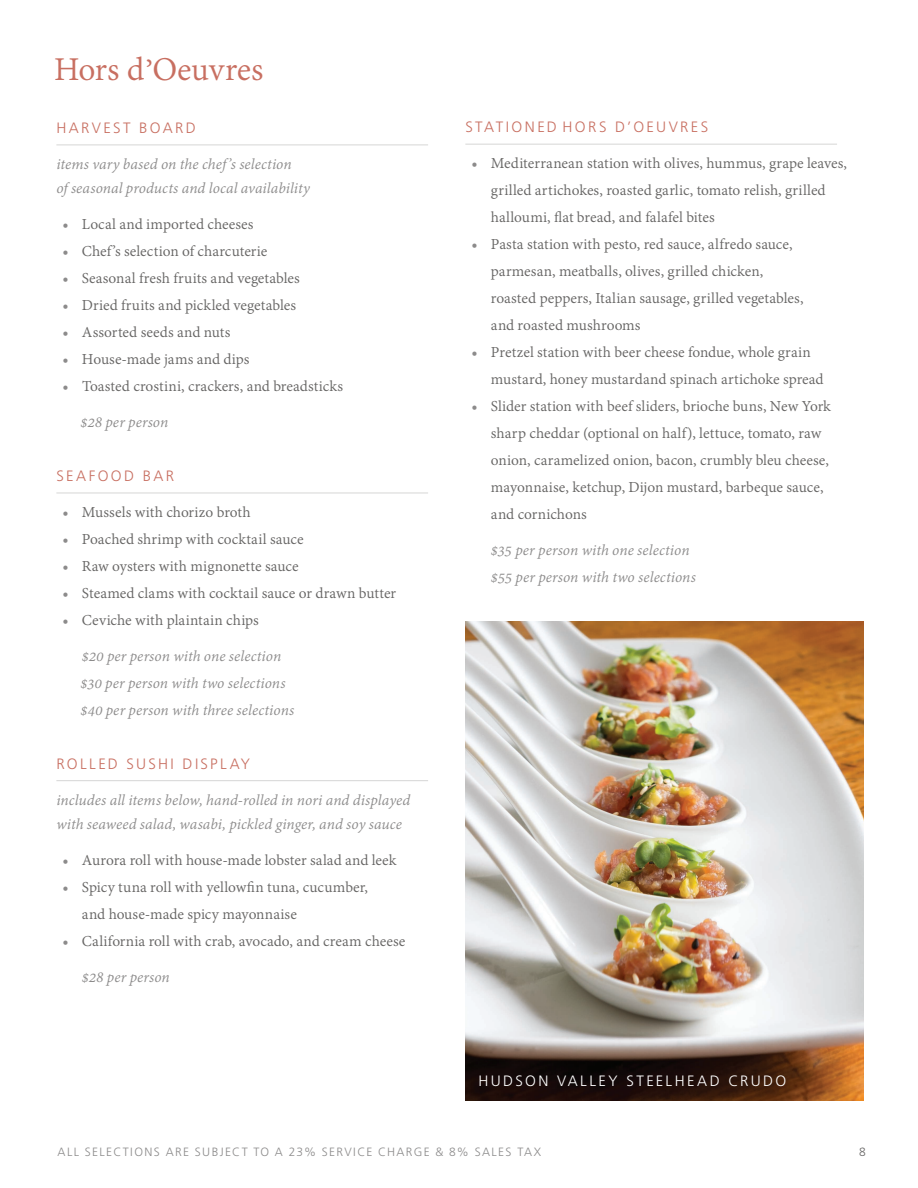
<style>
.page{position:relative;width:918px;height:1188px;background:#fff}
.page>*{position:absolute;margin:0;border:0;box-sizing:border-box;transform-origin:0 0}
.t1{font:36px "Adobe Devanagari";letter-spacing:-.01em;color:#c86f61}
.t2{font:16.5px/27px "Adobe Devanagari";letter-spacing:.005em;color:#666564}
.t3{font:italic 16.5px/24px "Adobe Devanagari";color:#8c8b8b}
.t4{font:300 15px "Frutiger LT Std";letter-spacing:.16em;color:#c86f61}
.t5{font:300 15px "Frutiger LT Pro";letter-spacing:.16em;color:#fff}
.t6{font:300 12px "Frutiger LT Std";letter-spacing:.115em;color:#8c8b8b}
.t7{font:300 12px "Frutiger LT Std";color:#666564}
.s1{color:#8c8b8b}
.s2{font-style:italic;color:#8c8b8b}
.s3{font-style:normal}
.s4{font-style:normal;color:#666564}
</style>
<div class="page">
<hr style="left:56px;top:145px;width:372px;height:1px;background:#d6d6d5">
<hr style="left:56px;top:493px;width:372px;height:1px;background:#d6d6d5">
<hr style="left:56px;top:780px;width:372px;height:1px;background:#d6d6d5">
<img style="left:465px;top:622px;width:399px;height:478px">
<hr style="left:465px;top:144px;width:372px;height:1px;background:#d6d6d5">
<h1 class="t1" style="left:54px;top:49px;width:211px">Hors d’Oeuvres</h1>
<p class="t4" style="left:56px;top:119px;width:141px">HARVEST BOARD</p>
<p class="t3" style="left:56px;top:153px;width:255px">items vary based on the chef’s selection<br>of seasonal products and local availability</p>
<p class="t2" style="left:62px;top:212px;width:193px"><span class="s1">•</span> Local and imported cheeses</p>
<p class="t2" style="left:62px;top:239px;width:206px"><span class="s1">•</span> Chef’s selection of charcuterie</p>
<p class="t2" style="left:62px;top:266px;width:239px"><span class="s1">•</span> Seasonal fresh fruits and vegetables</p>
<p class="t2" style="left:62px;top:293px;width:235px"><span class="s1">•</span> Dried fruits and pickled vegetables</p>
<p class="t2" style="left:62px;top:320px;width:169px"><span class="s1">•</span> Assorted seeds and nuts</p>
<p class="t2" style="left:62px;top:347px;width:189px"><span class="s1">•</span> House-made jams and dips</p>
<p class="t2" style="left:81px;top:369px;width:264px;line-height:36px;text-indent:-18px"><span class="s1">•</span> Toasted crostini, crackers, and breadsticks <span class="s2">$28 per person</span></p>
<p class="t4" style="left:56px;top:467px;width:119px">SEAFOOD BAR</p>
<p class="t2" style="left:62px;top:500px;width:190px"><span class="s1">•</span> Mussels with chorizo broth</p>
<p class="t2" style="left:62px;top:527px;width:243px"><span class="s1">•</span> Poached shrimp with cocktail sauce</p>
<p class="t2" style="left:62px;top:554px;width:238px"><span class="s1">•</span> Raw oysters with mignonette sauce</p>
<p class="t2" style="left:62px;top:581px;width:335px"><span class="s1">•</span> Steamed clams with cocktail sauce or drawn butter</p>
<p class="t3" style="left:82px;top:603px;width:201px;line-height:36px;text-indent:-20px"><span class="s3">•</span> <span class="s4">Ceviche with plaintain chips </span>$20 per person with one selection</p>
<p class="t3" style="left:80px;top:671px;width:215px;line-height:27px">$30 per person with two selections $40 per person with three selections</p>
<p class="t4" style="left:56px;top:755px;width:195px">ROLLED SUSHI DISPLAY</p>
<p class="t3" style="left:56px;top:789px;width:355px">includes all items below, hand-rolled in nori and displayed with seaweed salad, wasabi, pickled ginger, and soy sauce</p>
<p class="t2" style="left:62px;top:848px;width:336px"><span class="s1">•</span> Aurora roll with house-made lobster salad and leek</p>
<p class="t2" style="left:82px;top:875px;width:288px;text-indent:-20px"><span class="s1">•</span> Spicy tuna roll with yellowfin tuna, cucumber, and house-made spicy mayonnaise</p>
<p class="t2" style="left:82px;top:924px;width:325px;line-height:36px;text-indent:-20px"><span class="s1">•</span> California roll with crab, avocado, and cream cheese <span class="s2">$28 per person</span></p>
<p class="t4" style="left:465px;top:119px;width:244px">STATIONED HORS D’OEUVRES</p>
<p class="t2" style="left:491px;top:151px;width:358px;text-indent:-20px"><span class="s1">•</span> Mediterranean station with olives, hummus, grape leaves, grilled artichokes, roasted garlic, tomato relish, grilled halloumi, flat bread, and falafel bites</p>
<p class="t2" style="left:491px;top:232px;width:314px;text-indent:-20px"><span class="s1">•</span> Pasta station with pesto, red sauce, alfredo sauce, parmesan, meatballs, olives, grilled chicken, roasted peppers, Italian sausage, grilled vegetables, and roasted mushrooms</p>
<p class="t2" style="left:491px;top:340px;width:334px;text-indent:-20px"><span class="s1">•</span> Pretzel station with beer cheese fondue, whole grain mustard, honey mustardand spinach artichoke spread</p>
<p class="t2" style="left:491px;top:394px;width:342px;text-indent:-20px"><span class="s1">•</span> Slider station with beef sliders, brioche buns, New York sharp cheddar (optional on half), lettuce, tomato, raw onion, caramelized onion, bacon, crumbly bleu cheese, mayonnaise, ketchup, Dijon mustard, barbeque sauce, and cornichons</p>
<p class="t3" style="left:491px;top:538px;width:207px;line-height:27px">$35 per person with one selection $55 per person with two selections</p>
<p class="t5" style="left:478px;top:1072px;width:309px">HUDSON VALLEY STEELHEAD CRUDO</p>
<p class="t6" style="left:58px;top:1145px;width:485px">ALL SELECTIONS ARE SUBJECT TO A 23% SERVICE CHARGE &amp; 8% SALES TAX</p>
<p class="t7" style="left:859px;top:1145px;width:8px">8</p>
</div>
